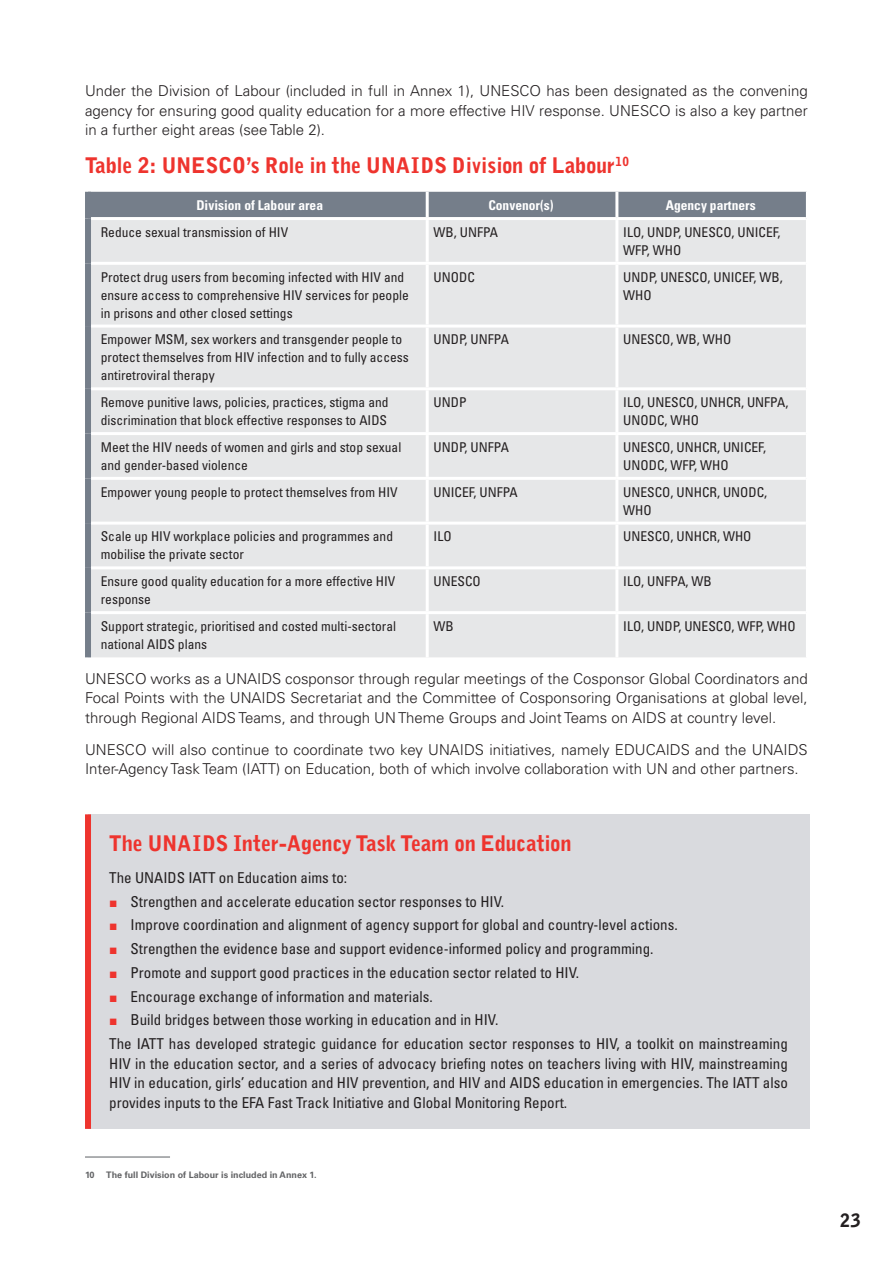
<style>
.page{position:relative;width:893px;height:1263px;background:#fff}
.page>*{position:absolute;margin:0;border:0;box-sizing:border-box;transform-origin:0 0}
.t1{font:900 21px "Grotesque MT Std";letter-spacing:-.01em;color:#ee342e}
.t2{font:900 18px "Grotesque MT Std";color:#231f20}
.t3{font:condensed 15px/19.5px "Univers LT Std";color:#231f20}
.t4{font:300 15px/19.5px "Univers LT Std";color:#231f20;text-align:justify}
.t5{font:condensed 13.5px/18px "Univers LT Std";color:#231f20}
.t6{font:700 condensed 13.5px "Univers LT Std";color:#fff}
.t7{font:700 9px "Univers LT Std";color:#636466}
.s1{color:#ee342e}
</style>
<div class="page">
<div style="left:91px;top:220px;width:715px;height:437px;background:#e6e7e8"></div>
<hr style="left:426px;top:220px;width:3px;height:42px;background:#fff">
<hr style="left:615px;top:220px;width:3px;height:42px;background:#fff">
<hr style="left:91px;top:262px;width:526px;height:3px;background:#fff">
<hr style="left:426px;top:265px;width:3px;height:60px;background:#fff">
<hr style="left:617px;top:262px;width:189px;height:3px;background:#fff">
<hr style="left:615px;top:265px;width:3px;height:60px;background:#fff">
<hr style="left:91px;top:325px;width:526px;height:3px;background:#fff">
<hr style="left:426px;top:328px;width:3px;height:59px;background:#fff">
<hr style="left:617px;top:325px;width:189px;height:3px;background:#fff">
<hr style="left:615px;top:328px;width:3px;height:59px;background:#fff">
<hr style="left:91px;top:387px;width:526px;height:3px;background:#fff">
<hr style="left:426px;top:390px;width:3px;height:42px;background:#fff">
<hr style="left:617px;top:387px;width:189px;height:3px;background:#fff">
<hr style="left:615px;top:390px;width:3px;height:42px;background:#fff">
<hr style="left:91px;top:432px;width:526px;height:3px;background:#fff">
<hr style="left:426px;top:435px;width:3px;height:42px;background:#fff">
<hr style="left:617px;top:432px;width:189px;height:3px;background:#fff">
<hr style="left:615px;top:435px;width:3px;height:42px;background:#fff">
<hr style="left:91px;top:477px;width:526px;height:3px;background:#fff">
<hr style="left:426px;top:480px;width:3px;height:42px;background:#fff">
<hr style="left:617px;top:477px;width:189px;height:3px;background:#fff">
<hr style="left:615px;top:480px;width:3px;height:42px;background:#fff">
<hr style="left:91px;top:522px;width:526px;height:3px;background:#fff">
<hr style="left:426px;top:525px;width:3px;height:41px;background:#fff">
<hr style="left:617px;top:522px;width:189px;height:3px;background:#fff">
<hr style="left:615px;top:525px;width:3px;height:41px;background:#fff">
<hr style="left:91px;top:566px;width:526px;height:3px;background:#fff">
<hr style="left:426px;top:569px;width:3px;height:42px;background:#fff">
<hr style="left:617px;top:566px;width:189px;height:3px;background:#fff">
<hr style="left:615px;top:569px;width:3px;height:42px;background:#fff">
<hr style="left:91px;top:611px;width:526px;height:3px;background:#fff">
<hr style="left:426px;top:614px;width:3px;height:43px;background:#fff">
<hr style="left:617px;top:611px;width:189px;height:3px;background:#fff">
<hr style="left:615px;top:614px;width:3px;height:43px;background:#fff">
<svg style="left:91px;top:192px;width:716px;height:27px;background:#808893"></svg>
<div style="left:85px;top:192px;width:6px;height:27px;background:#757e8a"></div>
<div style="left:85px;top:219px;width:6px;height:44px;background:#757e8a"></div>
<div style="left:85px;top:263px;width:6px;height:63px;background:#757e8a"></div>
<div style="left:85px;top:326px;width:6px;height:63px;background:#757e8a"></div>
<div style="left:85px;top:389px;width:6px;height:45px;background:#757e8a"></div>
<div style="left:85px;top:434px;width:6px;height:44px;background:#757e8a"></div>
<div style="left:85px;top:478px;width:6px;height:45px;background:#757e8a"></div>
<div style="left:85px;top:523px;width:6px;height:45px;background:#757e8a"></div>
<div style="left:85px;top:568px;width:6px;height:45px;background:#757e8a"></div>
<div style="left:85px;top:613px;width:6px;height:44px;background:#757e8a"></div>
<div style="left:88px;top:814px;width:721px;height:315px;background:#d9dade"></div>
<div style="left:85px;top:814px;width:6px;height:315px;background:#ee342e"></div>
<hr style="left:85px;top:1156px;width:85px;height:2px;background:#939598">
<p class="t4" style="left:85px;top:82px;width:724px">Under the Division of Labour (included in full in Annex 1), UNESCO has been designated as the convening agency for ensuring good quality education for a more effective HIV response. UNESCO is also a key partner in a further eight areas (see Table 2).</p>
<h1 class="t1" style="left:85px;top:157px;width:546px">Table 2: UNESCO’s Role in the UNAIDS Division of Labour<sup>10</sup></h1>
<p class="t6" style="left:196px;top:200px;width:128px">Division of Labour area</p>
<p class="t6" style="left:488px;top:200px;width:67px">Convenor(s)</p>
<p class="t6" style="left:666px;top:200px;width:91px">Agency partners</p>
<p class="t5" style="left:101px;top:224px;width:189px">Reduce sexual transmission of HIV</p>
<p class="t5" style="left:434px;top:224px;width:66px">WB, UNFPA</p>
<p class="t5" style="left:623px;top:224px;width:159px">ILO, UNDP, UNESCO, UNICEF,<br>WFP, WHO</p>
<p class="t5" style="left:101px;top:269px;width:310px">Protect drug users from becoming infected with HIV and ensure access to comprehensive HIV services for people in prisons and other closed settings</p>
<p class="t5" style="left:434px;top:269px;width:43px">UNODC</p>
<p class="t5" style="left:623px;top:269px;width:161px">UNDP, UNESCO, UNICEF, WB,<br>WHO</p>
<p class="t5" style="left:101px;top:331px;width:310px">Empower MSM, sex workers and transgender people to protect themselves from HIV infection and to fully access antiretroviral therapy</p>
<p class="t5" style="left:434px;top:331px;width:77px">UNDP, UNFPA</p>
<p class="t5" style="left:623px;top:331px;width:109px">UNESCO, WB, WHO</p>
<p class="t5" style="left:101px;top:394px;width:289px">Remove punitive laws, policies, practices, stigma and discrimination that block effective responses to AIDS</p>
<p class="t5" style="left:434px;top:394px;width:34px">UNDP</p>
<p class="t5" style="left:623px;top:394px;width:167px">ILO, UNESCO, UNHCR, UNFPA,<br>UNODC, WHO</p>
<p class="t5" style="left:101px;top:439px;width:302px">Meet the HIV needs of women and girls and stop sexual and gender-based violence</p>
<p class="t5" style="left:434px;top:439px;width:77px">UNDP, UNFPA</p>
<p class="t5" style="left:623px;top:439px;width:144px">UNESCO, UNHCR, UNICEF,<br>UNODC, WFP, WHO</p>
<p class="t5" style="left:101px;top:484px;width:298px">Empower young people to protect themselves from HIV</p>
<p class="t5" style="left:434px;top:484px;width:86px">UNICEF, UNFPA</p>
<p class="t5" style="left:623px;top:484px;width:145px">UNESCO, UNHCR, UNODC,<br>WHO</p>
<p class="t5" style="left:101px;top:528px;width:294px">Scale up HIV workplace policies and programmes and mobilise the private sector</p>
<p class="t5" style="left:434px;top:528px;width:19px">ILO</p>
<p class="t5" style="left:623px;top:528px;width:130px">UNESCO, UNHCR, WHO</p>
<p class="t5" style="left:101px;top:573px;width:296px">Ensure good quality education for a more effective HIV response</p>
<p class="t5" style="left:434px;top:573px;width:49px">UNESCO</p>
<p class="t5" style="left:623px;top:573px;width:90px">ILO, UNFPA, WB</p>
<p class="t5" style="left:101px;top:618px;width:297px">Support strategic, prioritised and costed multi-sectoral national AIDS plans</p>
<p class="t5" style="left:434px;top:618px;width:22px">WB</p>
<p class="t5" style="left:623px;top:618px;width:174px">ILO, UNDP, UNESCO, WFP, WHO</p>
<p class="t4" style="left:85px;top:669px;width:724px">UNESCO works as a UNAIDS cosponsor through regular meetings of the Cosponsor Global Coordinators and Focal Points with the UNAIDS Secretariat and the Committee of Cosponsoring Organisations at global level, through Regional AIDS Teams, and through UN Theme Groups and Joint Teams on AIDS at country level.</p>
<p class="t4" style="left:85px;top:741px;width:724px">UNESCO will also continue to coordinate two key UNAIDS initiatives, namely EDUCAIDS and the UNAIDS<br>Inter-Agency Task Team (IATT) on Education, both of which involve collaboration with UN and other partners.</p>
<h1 class="t1" style="left:109px;top:834px;width:464px">The UNAIDS Inter-Agency Task Team on Education</h1>
<p class="t3" style="left:109px;top:869px;width:239px">The UNAIDS IATT on Education aims to:</p>
<p class="t3" style="left:109px;top:892px;width:396px"><span class="s1">▪</span> Strengthen and accelerate education sector responses to HIV.</p>
<p class="t3" style="left:109px;top:916px;width:570px"><span class="s1">▪</span> Improve coordination and alignment of agency support for global and country-level actions.</p>
<p class="t3" style="left:109px;top:940px;width:546px"><span class="s1">▪</span> Strengthen the evidence base and support evidence-informed policy and programming.</p>
<p class="t3" style="left:109px;top:964px;width:471px"><span class="s1">▪</span> Promote and support good practices in the education sector related to HIV.</p>
<p class="t3" style="left:109px;top:987px;width:325px"><span class="s1">▪</span> Encourage exchange of information and materials.</p>
<p class="t3" style="left:109px;top:1009px;width:680px;line-height:23.7px"><span class="s1">▪</span> Build bridges between those working in education and in HIV.<br>The IATT has developed strategic guidance for education sector responses to HIV, a toolkit on mainstreaming</p>
<p class="t3" style="left:109px;top:1054px;width:680px;text-align:justify">HIV in the education sector, and a series of advocacy briefing notes on teachers living with HIV, mainstreaming HIV in education, girls’ education and HIV prevention, and HIV and AIDS education in emergencies. The IATT also provides inputs to the EFA Fast Track Initiative and Global Monitoring Report.</p>
<p class="t7" style="left:85px;top:1171px;width:11px">10</p>
<p class="t7" style="left:106px;top:1171px;width:212px">The full Division of Labour is included in Annex 1.</p>
<h2 class="t2" style="left:839px;top:1213px;width:23px">23</h2>
</div>
